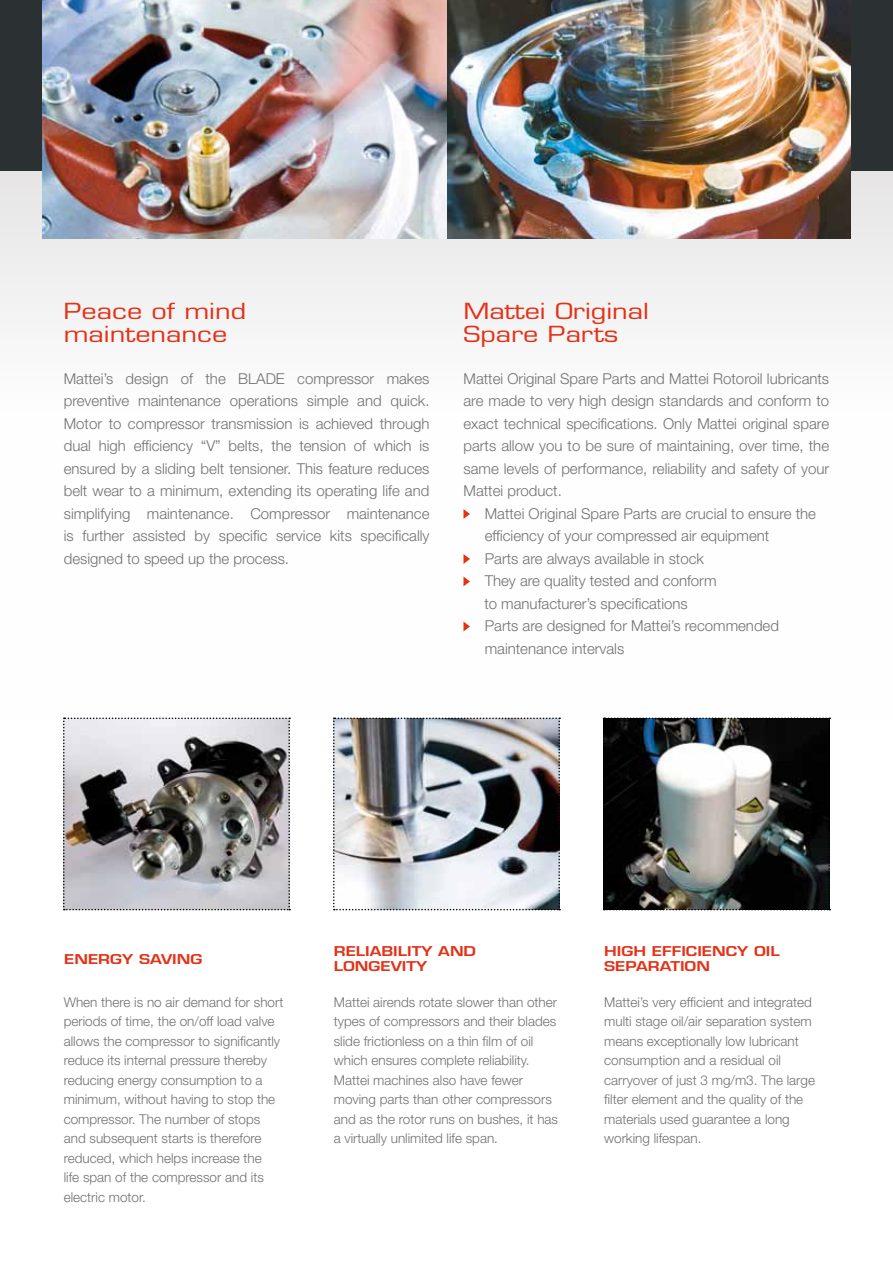
<style>
.page{position:relative;width:893px;height:1263px;background:#fff}
.page>*{position:absolute;margin:0;border:0;box-sizing:border-box;transform-origin:0 0}
.t1{font:21.6px/22.5px "Eurostile LT Std";color:#e43117;scale:1.25 1}
.t2{font:300 15px/22.5px "Helvetica Neue LT Std";color:#707172;text-align:justify}
.t3{font:300 13.5px/19.5px "Helvetica Neue LT Std";color:#707172}
.t4{font:600 13.2px/15px "Eurostile LT Std";color:#e43117;scale:1.25 1}
</style>
<div class="page">
<svg style="left:0;top:170px;width:893px;height:549px"></svg>
<div style="left:0;top:0;width:893px;height:170px;background:#2b3032"></div>
<svg style="left:463px;top:509px;width:7px;height:10px"></svg>
<svg style="left:463px;top:554px;width:7px;height:10px"></svg>
<svg style="left:463px;top:576px;width:7px;height:10px"></svg>
<svg style="left:463px;top:621px;width:7px;height:10px"></svg>
<img style="left:43px;top:0;width:807px;height:239px">
<svg style="left:63px;top:717px;width:227px;height:193px"></svg>
<img style="left:333px;top:717px;width:227px;height:193px">
<img style="left:603px;top:717px;width:227px;height:193px">
<h1 class="t1" style="left:64px;top:300px;width:147px">Peace of mind maintenance</h1>
<h1 class="t1" style="left:463px;top:300px;width:150px">Mattei Original<br>Spare Parts</h1>
<p class="t2" style="left:64px;top:367px;width:367px">Mattei’s design of the BLADE compressor makes preventive maintenance operations simple and quick.<br>Motor to compressor transmission is achieved through dual high efficiency “V” belts, the tension of which is ensured by a sliding belt tensioner. This feature reduces belt wear to a minimum, extending its operating life and simplifying maintenance. Compressor maintenance is further assisted by specific service kits specifically designed to speed up the process.</p>
<p class="t2" style="left:463px;top:367px;width:367px">Mattei Original Spare Parts and Mattei Rotoroil lubricants are made to very high design standards and conform to exact technical specifications. Only Mattei original spare parts allow you to be sure of maintaining, over time, the same levels of performance, reliability and safety of your Mattei product.</p>
<p class="t2" style="left:484px;top:502px;width:333px;text-align:left">Mattei Original Spare Parts are crucial to ensure the efficiency of your compressed air equipment<br>Parts are always available in stock<br>They are quality tested and conform<br>to manufacturer’s specifications<br>Parts are designed for Mattei’s recommended maintenance intervals</p>
<p class="t4" style="left:64px;top:951px;width:112px">ENERGY SAVING</p>
<p class="t3" style="left:64px;top:992px;width:221px">When there is no air demand for short periods of time, the on/off load valve allows the compressor to significantly reduce its internal pressure thereby reducing energy consumption to a minimum, without having to stop the compressor. The number of stops and subsequent starts is therefore reduced, which helps increase the<br>life span of the compressor and its electric motor.</p>
<p class="t4" style="left:334px;top:944px;width:115px">RELIABILITY AND<br>LONGEVITY</p>
<p class="t3" style="left:334px;top:992px;width:226px">Mattei airends rotate slower than other types of compressors and their blades slide frictionless on a thin film of oil which ensures complete reliability.<br>Mattei machines also have fewer moving parts than other compressors and as the rotor runs on bushes, it has a virtually unlimited life span.</p>
<p class="t4" style="left:604px;top:944px;width:142px">HIGH EFFICIENCY OIL<br>SEPARATION</p>
<p class="t3" style="left:604px;top:992px;width:212px">Mattei’s very efficient and integrated multi stage oil/air separation system means exceptionally low lubricant consumption and a residual oil carryover of just 3 mg/m3. The large filter element and the quality of the materials used guarantee a long working lifespan.</p>
</div>
